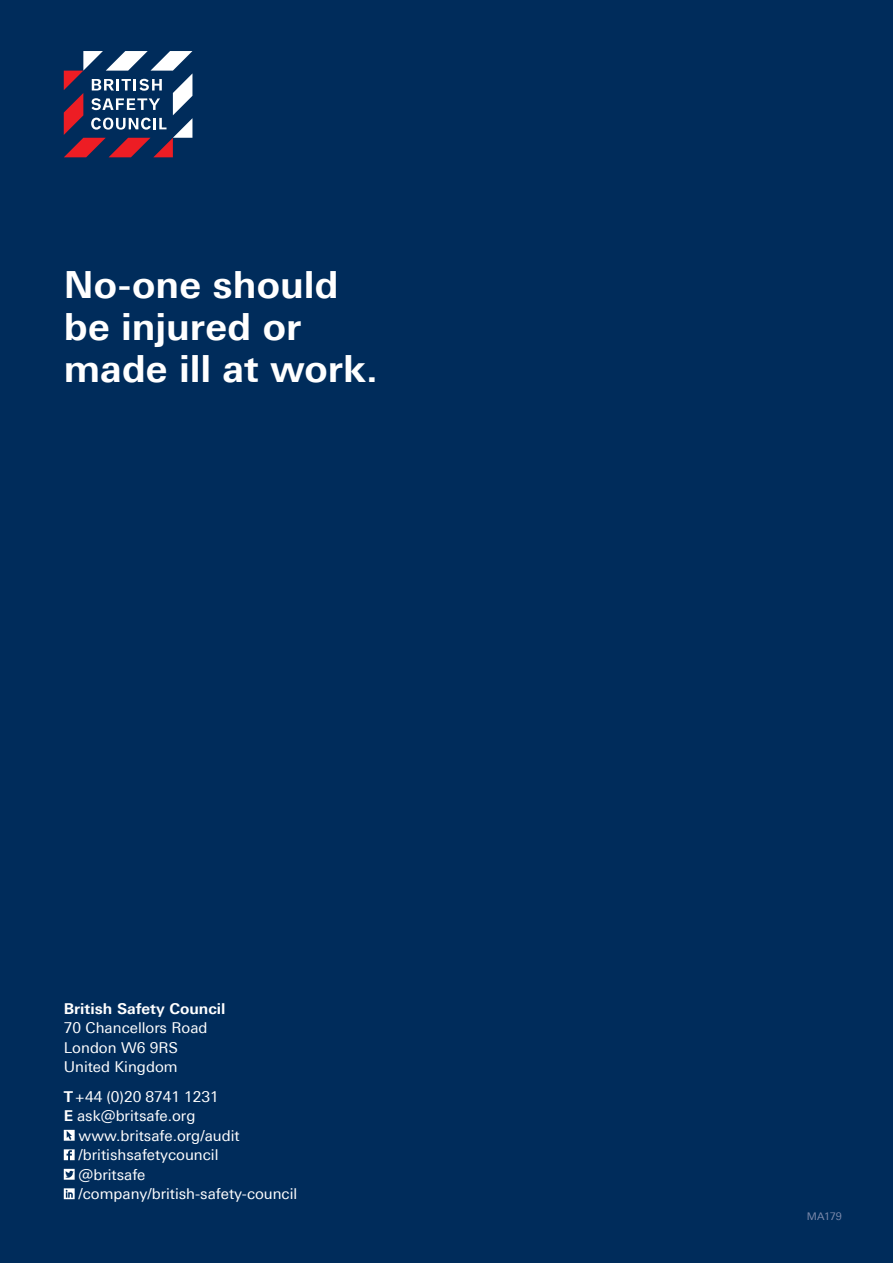
<style>
.page{position:relative;width:893px;height:1263px;background:#002c5b}
.page>*{position:absolute;margin:0;border:0;box-sizing:border-box;transform-origin:0 0}
.t1{font:700 37.5px/42px "Univers Next Pro";color:#fff}
.t2{font:15px/19.5px "Univers Next Pro";color:#fff}
.t3{font:700 15px "Univers Next Pro";color:#fff}
.t4{font:10.5px "Univers Next Pro";letter-spacing:-.02em;color:#7e8bac}
.s1{font-weight:700}
</style>
<div class="page">
<svg style="left:64px;top:1130px;width:11px;height:11px"></svg>
<svg style="left:64px;top:1149px;width:11px;height:11px"></svg>
<svg style="left:64px;top:1169px;width:11px;height:11px"></svg>
<svg style="left:64px;top:1188px;width:11px;height:11px"></svg>
<svg style="left:64px;top:51px;width:128px;height:106px"></svg>
<h1 class="t1" style="left:64px;top:263px;width:316px">No-one should be injured or made ill at work.</h1>
<p class="t3" style="left:64px;top:999px;width:163px">British Safety Council</p>
<p class="t2" style="left:64px;top:1018px;width:145px">70 Chancellors Road<br>London W6 9RS<br>United Kingdom</p>
<p class="t2" style="left:64px;top:1087px;width:157px"><span class="s1">T</span>+44 (0)20 8741 1231<br><span class="s1">E</span> ask@britsafe.org</p>
<p class="t2" style="left:79px;top:1126px;width:220px">www.britsafe.org/audit /britishsafetycouncil<br>@britsafe /company/british-safety-council</p>
<p class="t4" style="left:807px;top:1211px;width:37px">MA179</p>
</div>
